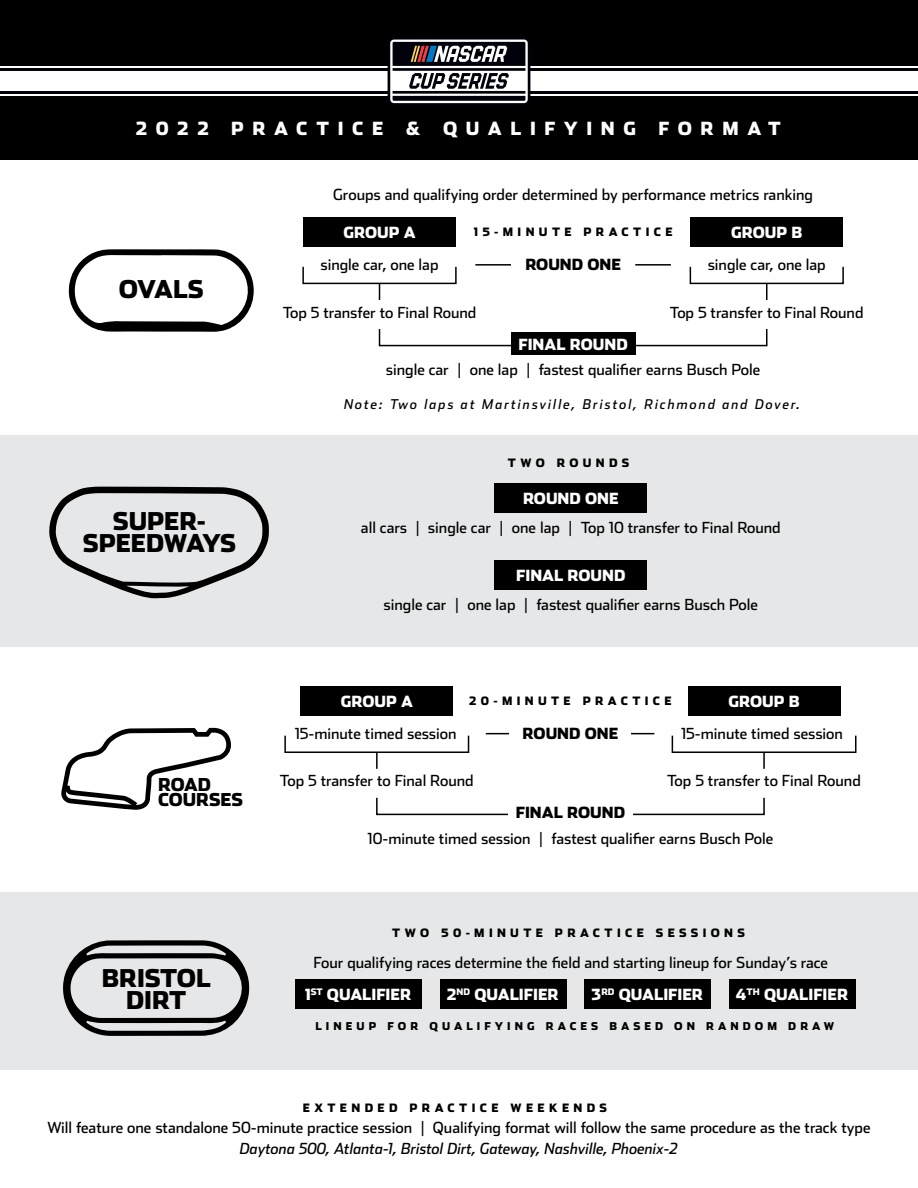
<style>
.page{position:relative;width:918px;height:1188px;background:#fff}
.page>*{position:absolute;margin:0;border:0;box-sizing:border-box;transform-origin:0 0}
.t1{font:900 24.3px/22px "Stainless";color:#000;text-align:center}
.t2{font:900 18px "Stainless";letter-spacing:.48em;color:#fff}
.t3{font:900 17.7px/15.9px "Stainless";letter-spacing:-.01em;color:#000}
.t4{font:15.3px/32.4px "Stainless";color:#000}
.t5{font:900 15.3px "Stainless";color:#fff}
.t6{font:italic 15.3px "Stainless";color:#000}
.t7{font:900 15.3px "Stainless";color:#000}
.t8{font:italic 13.5px "Stainless";letter-spacing:.14em;color:#000}
.t9{font:900 11.55px "Stainless";letter-spacing:.38em;color:#000}
.t10{font:900 10.65px "Stainless";letter-spacing:.38em;color:#000}
.s1{font-weight:900;color:#fff}
</style>
<div class="page">
<div style="left:0;top:435px;width:918px;height:211px;background:#e6e7e8"></div>
<div style="left:0;top:892px;width:918px;height:178px;background:#e6e7e8"></div>
<div style="left:0;top:0;width:918px;height:159px;background:#000"></div>
<div style="left:0;top:66px;width:918px;height:30px;background:#fff"></div>
<hr style="left:0;top:91px;width:918px;height:3px;background:#00010a">
<hr style="left:0;top:68px;width:918px;height:3px;background:#00010a">
<div style="left:690px;top:217px;width:153px;height:29px;background:#000"></div>
<div style="left:302px;top:266px;width:155px;height:18px;border:2px solid #000"></div>
<hr style="left:475px;top:264px;width:36px;height:2px;background:#000">
<hr style="left:635px;top:264px;width:36px;height:2px;background:#000">
<svg style="left:379px;top:283px;width:1px;height:17px"></svg>
<div style="left:690px;top:266px;width:154px;height:18px;border:2px solid #000"></div>
<svg style="left:766px;top:283px;width:1px;height:17px"></svg>
<div style="left:511px;top:333px;width:124px;height:22px;background:#000"></div>
<div style="left:303px;top:217px;width:153px;height:29px;background:#000"></div>
<svg style="left:68px;top:249px;width:186px;height:83px"></svg>
<div style="left:494px;top:484px;width:153px;height:29px;background:#000"></div>
<div style="left:494px;top:561px;width:153px;height:29px;background:#000"></div>
<div style="left:295px;top:980px;width:127px;height:29px;background:#000"></div>
<div style="left:440px;top:980px;width:126px;height:29px;background:#000"></div>
<div style="left:584px;top:980px;width:127px;height:29px;background:#000"></div>
<div style="left:729px;top:980px;width:127px;height:29px;background:#000"></div>
<svg style="left:49px;top:487px;width:220px;height:111px"></svg>
<svg style="left:61px;top:728px;width:170px;height:82px"></svg>
<svg style="left:63px;top:940px;width:187px;height:96px"></svg>
<svg style="left:388px;top:37px;width:142px;height:69px"></svg>
<svg style="left:390px;top:40px;width:138px;height:63px"></svg>
<div style="left:688px;top:686px;width:152px;height:29px;background:#000"></div>
<svg style="left:486px;top:733px;width:23px;height:1px"></svg>
<svg style="left:631px;top:733px;width:23px;height:1px"></svg>
<svg style="left:376px;top:753px;width:2px;height:16px"></svg>
<div style="left:672px;top:735px;width:185px;height:18px;border:2px solid #000"></div>
<svg style="left:763px;top:752px;width:2px;height:17px"></svg>
<div style="left:300px;top:686px;width:153px;height:29px;background:#000"></div>
<div style="left:284px;top:735px;width:185px;height:18px;border:2px solid #000"></div>
<p class="t2" style="left:136px;top:117px;width:647px">2022 PRACTICE &amp; QUALIFYING FORMAT</p>
<h1 class="t1" style="left:119px;top:278px;width:87px">OVALS</h1>
<h1 class="t1" style="left:83px;top:510px;width:155px">SUPER-<br>SPEEDWAYS</h1>
<p class="t3" style="left:158px;top:776px;width:86px">ROAD<br>COURSES</p>
<h1 class="t1" style="left:102px;top:968px;width:111px">BRISTOL<br>DIRT</h1>
<p class="t4" style="left:333px;top:178px;width:481px">Groups and qualifying order determined by performance metrics ranking</p>
<p class="t9" style="left:474px;top:225px;width:200px">15-MINUTE PRACTICE</p>
<p class="t5" style="left:731px;top:223px;width:73px">GROUP B</p>
<p class="t5" style="left:343px;top:223px;width:74px">GROUP A</p>
<p class="t4" style="left:320px;top:249px;width:120px">single car, one lap</p>
<p class="t4" style="left:283px;top:296px;width:195px">Top 5 transfer to Final Round</p>
<p class="t7" style="left:525px;top:256px;width:97px">ROUND ONE</p>
<p class="t5" style="left:519px;top:335px;width:111px">FINAL ROUND</p>
<p class="t4" style="left:708px;top:249px;width:120px">single car, one lap</p>
<p class="t4" style="left:670px;top:296px;width:195px">Top 5 transfer to Final Round</p>
<p class="t4" style="left:386px;top:353px;width:376px">single car | one lap | fastest qualifier earns Busch Pole</p>
<p class="t8" style="left:344px;top:396px;width:458px">Note: Two laps at Martinsville, Bristol, Richmond and Dover.</p>
<p class="t9" style="left:508px;top:456px;width:123px">TWO ROUNDS</p>
<p class="t5" style="left:523px;top:489px;width:97px">ROUND ONE</p>
<p class="t4" style="left:361px;top:511px;width:421px">all cars | single car | one lap | Top 10 transfer to Final Round</p>
<p class="t5" style="left:516px;top:567px;width:111px">FINAL ROUND</p>
<p class="t4" style="left:384px;top:588px;width:376px">single car | one lap | fastest qualifier earns Busch Pole</p>
<p class="t5" style="left:341px;top:692px;width:74px">GROUP A</p>
<p class="t9" style="left:469px;top:694px;width:204px">20-MINUTE PRACTICE</p>
<p class="t5" style="left:728px;top:692px;width:73px">GROUP B</p>
<p class="t4" style="left:295px;top:717px;width:163px">15-minute timed session</p>
<p class="t4" style="left:280px;top:765px;width:195px">Top 5 transfer to Final Round</p>
<p class="t7" style="left:523px;top:724px;width:97px">ROUND ONE</p>
<p class="t7" style="left:516px;top:804px;width:111px">FINAL ROUND</p>
<p class="t4" style="left:681px;top:717px;width:163px">15-minute timed session</p>
<p class="t4" style="left:667px;top:765px;width:195px">Top 5 transfer to Final Round</p>
<p class="t4" style="left:368px;top:822px;width:407px">10-minute timed session | fastest qualifier earns Busch Pole</p>
<p class="t9" style="left:392px;top:926px;width:354px">TWO 50-MINUTE PRACTICE SESSIONS</p>
<p class="t4" style="left:305px;top:946px;width:524px;text-indent:9px">Four qualifying races determine the field and starting lineup for Sunday’s race<br><span class="s1">1</span><sup>ST</sup> <span class="s1">QUALIFIER</span></p>
<p class="t5" style="left:447px;top:985px;width:113px">2<sup>ND</sup> QUALIFIER</p>
<p class="t5" style="left:592px;top:985px;width:113px">3<sup>RD</sup> QUALIFIER</p>
<p class="t5" style="left:736px;top:985px;width:114px">4<sup>TH</sup> QUALIFIER</p>
<p class="t10" style="left:315px;top:1020px;width:520px">LINEUP FOR QUALIFYING RACES BASED ON RANDOM DRAW</p>
<p class="t9" style="left:303px;top:1101px;width:306px">EXTENDED PRACTICE WEEKENDS</p>
<p class="t4" style="left:47px;top:1111px;width:825px">Will feature one standalone 50-minute practice session | Qualifying format will follow the same procedure as the track type</p>
<p class="t6" style="left:240px;top:1140px;width:440px">Daytona 500, Atlanta-1, Bristol Dirt, Gateway, Nashville, Phoenix-2</p>
</div>
